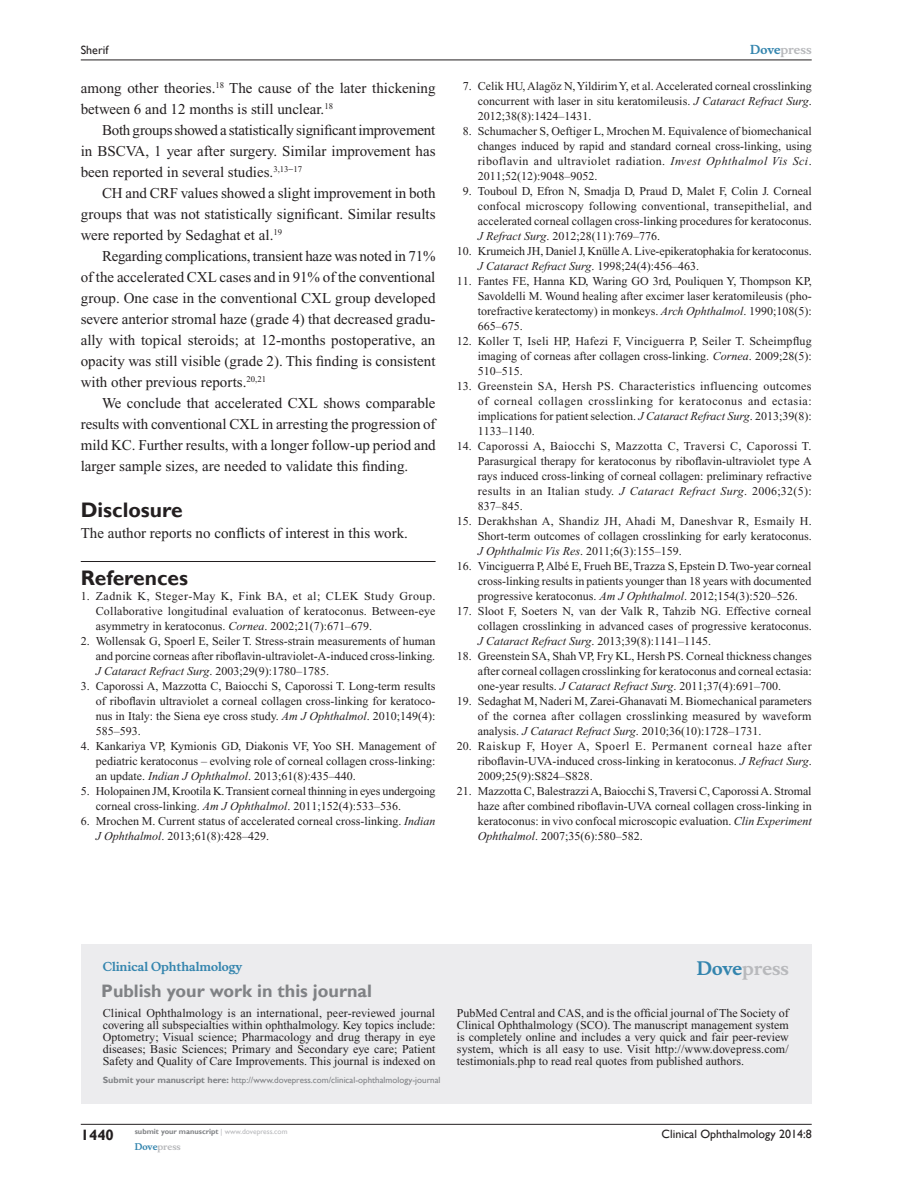
<style>
.page{position:relative;width:918px;height:1188px;background:#fff}
.page>*{position:absolute;margin:0;border:0;box-sizing:border-box;transform-origin:0 0}
.RefH{font:700 21px "Gill Sans";color:#231f20}
.PromBx-H1{font:700 18px "Gill Sans";color:#808285}
.PromBx-Brand{font:700 18px "Musee";color:#b8b9bc}
.Tx{font:15px/21px "Times New Roman";color:#231f20;text-align:justify}
.TxF{font:15px "Times New Roman";color:#231f20}
.t1{font:700 15px "Gill Sans";color:#231f20}
.RefNL2{font:12px/15px "Times New Roman";color:#231f20;text-align:justify}
.RefNL1{font:12px/15px "Times New Roman";color:#231f20;text-align:justify}
.PromBx-Tx{font:12px/12px "Times New Roman";color:#231f20;text-align:justify}
.t2{font:12px "Gill Sans";color:#231f20}
.PromBx-JrnlName{font:700 12px "Musee";color:#3485ae}
.t3{font:700 12px "Musee";color:#b8b9bc}
.PromBx-SubmitMssWebA{font:9px "Gill Sans";color:#808285}
.t4{font:700 9px "Musee";color:#b8b9bc}
.t5{font:700 7.5px "Gill Sans";color:#808285}
.s1{font-style:italic}
.s2{color:#3485ae}
.s3{font-weight:700}
.s4{font-weight:400;color:#b8b9bc}
</style>
<div class="page">
<div style="left:81px;top:944px;width:731px;height:159px;background:#ececee"></div>
<hr style="left:81px;top:1124px;width:731px;height:1px;background:#231f20">
<hr style="left:81px;top:60px;width:731px;height:1px;background:#231f20">
<hr style="left:81px;top:561px;width:355px;height:1px;background:#231f20">
<p class="t2" style="left:81px;top:43px;width:29px">Sherif</p>
<p class="Tx" style="left:81px;top:77px;width:356px">among other theories.<sup>18</sup> The cause of the later thickening between 6 and 12 months is still unclear.<sup>18</sup></p>
<p class="Tx" style="left:81px;top:119px;width:356px;text-indent:21px">Both groups showed a statistically significant improvement in BSCVA, 1 year after surgery. Similar improvement has been reported in several studies.<sup>3,13</sup>−<sup>17</sup></p>
<p class="Tx" style="left:81px;top:182px;width:356px;text-indent:21px">CH and CRF values showed a slight improvement in both groups that was not statistically significant. Similar results were reported by Sedaghat et al.<sup>19</sup></p>
<p class="Tx" style="left:81px;top:245px;width:356px;text-indent:21px">Regarding complications, transient haze was noted in 71% of the accelerated CXL cases and in 91% of the conventional group. One case in the conventional CXL group developed severe anterior stromal haze (grade 4) that decreased gradu&shy;ally with topical steroids; at 12-months postoperative, an opacity was still visible (grade 2). This finding is consistent with other previous reports.<sup>20,21</sup></p>
<p class="Tx" style="left:81px;top:392px;width:356px;text-indent:21px">We conclude that accelerated CXL shows comparable results with conventional CXL in arresting the progression of mild KC. Further results, with a longer follow-up period and larger sample sizes, are needed to validate this finding.</p>
<h1 class="RefH" style="left:81px;top:497px;width:103px">Disclosure</h1>
<p class="TxF" style="left:81px;top:525px;width:329px">The author reports no conflicts of interest in this work.</p>
<p class="RefH" style="left:81px;top:565px;width:109px">References</p>
<p class="RefNL1" style="left:96px;top:588px;width:341px;text-indent:-15px">1. Zadnik K, Steger-May K, Fink BA, et al; CLEK Study Group.<br>Collaborative longitudinal evaluation of keratoconus. Between-eye asymmetry in keratoconus. <span class="s1">Cornea</span>. 2002;21(7):671–679.</p>
<p class="RefNL1" style="left:96px;top:633px;width:341px;text-indent:-15px">2. Wollensak G, Spoerl E, Seiler T. Stress-strain measurements of human and porcine corneas after riboflavin-ultraviolet-A-induced cross-linking.<br><span class="s1">J Cataract Refract Surg</span>. 2003;29(9):1780–1785.</p>
<p class="RefNL1" style="left:96px;top:678px;width:341px;text-indent:-15px">3. Caporossi A, Mazzotta C, Baiocchi S, Caporossi T. Long-term results of riboflavin ultraviolet a corneal collagen cross-linking for keratoco&shy;nus in Italy: the Siena eye cross study. <span class="s1">Am J Ophthalmol</span>. 2010;149(4):<br>585–593.</p>
<p class="RefNL1" style="left:96px;top:738px;width:341px;text-indent:-15px">4. Kankariya VP, Kymionis GD, Diakonis VF, Yoo SH. Management of pediatric keratoconus – evolving role of corneal collagen cross-linking: an update. <span class="s1">Indian J Ophthalmol</span>. 2013;61(8):435–440.</p>
<p class="RefNL1" style="left:96px;top:783px;width:341px;text-indent:-15px">5. Holopainen JM, Krootila K. Transient corneal thinning in eyes undergoing corneal cross-linking. <span class="s1">Am J Ophthalmol</span>. 2011;152(4):533–536.</p>
<p class="RefNL1" style="left:96px;top:813px;width:341px;text-indent:-15px">6. Mrochen M. Current status of accelerated corneal cross-linking. <span class="s1">Indian<br>J Ophthalmol</span>. 2013;61(8):428–429.</p>
<p class="t3" style="left:750px;top:43px;width:63px"><span class="s2">Dove</span>press</p>
<p class="RefNL2" style="left:478px;top:79px;width:335px;text-indent:-15px">7. Celik HU, Alagöz N, Yildirim Y, et al. Accelerated corneal crosslinking concurrent with laser in situ keratomileusis. <span class="s1">J Cataract Refract Surg</span>.<br>2012;38(8):1424–1431.</p>
<p class="RefNL2" style="left:478px;top:124px;width:335px;text-indent:-15px">8. Schumacher S, Oeftiger L, Mrochen M. Equivalence of biomechanical changes induced by rapid and standard corneal cross-linking, using riboflavin and ultraviolet radiation. <span class="s1">Invest Ophthalmol Vis Sci</span>.<br>2011;52(12):9048–9052.</p>
<p class="RefNL2" style="left:478px;top:184px;width:335px;text-indent:-15px">9. Touboul D, Efron N, Smadja D, Praud D, Malet F, Colin J. Corneal confocal microscopy following conventional, transepithelial, and accelerated corneal collagen cross-linking procedures for keratoconus.<br><span class="s1">J Refract Surg</span>. 2012;28(11):769–776.</p>
<p class="RefNL2" style="left:478px;top:244px;width:335px;text-indent:-21px">10. Krumeich JH, Daniel J, Knülle A. Live-epikeratophakia for keratoconus.<br><span class="s1">J Cataract Refract Surg</span>. 1998;24(4):456–463.</p>
<p class="RefNL2" style="left:478px;top:274px;width:335px;text-indent:-21px">11. Fantes FE, Hanna KD, Waring GO 3rd, Pouliquen Y, Thompson KP, Savoldelli M. Wound healing after excimer laser keratomileusis (pho&shy;torefractive keratectomy) in monkeys. <span class="s1">Arch Ophthalmol</span>. 1990;108(5):<br>665–675.</p>
<p class="RefNL2" style="left:478px;top:334px;width:335px;text-indent:-21px">12. Koller T, Iseli HP, Hafezi F, Vinciguerra P, Seiler T. Scheimpflug imaging of corneas after collagen cross-linking. <span class="s1">Cornea</span>. 2009;28(5):<br>510–515.</p>
<p class="RefNL2" style="left:478px;top:379px;width:335px;text-indent:-21px">13. Greenstein SA, Hersh PS. Characteristics influencing outcomes of corneal collagen crosslinking for keratoconus and ectasia: implications for patient selection. <span class="s1">J Cataract Refract Surg</span>. 2013;39(8):<br>1133–1140.</p>
<p class="RefNL2" style="left:478px;top:439px;width:335px;text-indent:-21px">14. Caporossi A, Baiocchi S, Mazzotta C, Traversi C, Caporossi T.<br>Parasurgical therapy for keratoconus by riboflavin-ultraviolet type A rays induced cross-linking of corneal collagen: preliminary refractive results in an Italian study. <span class="s1">J Cataract Refract Surg</span>. 2006;32(5):<br>837–845.</p>
<p class="RefNL2" style="left:478px;top:514px;width:335px;text-indent:-21px">15. Derakhshan A, Shandiz JH, Ahadi M, Daneshvar R, Esmaily H.<br>Short-term outcomes of collagen crosslinking for early keratoconus.<br><span class="s1">J Ophthalmic Vis Res</span>. 2011;6(3):155–159.</p>
<p class="RefNL2" style="left:478px;top:559px;width:335px;text-indent:-21px">16. Vinciguerra P, Albé E, Frueh BE, Trazza S, Epstein D. Two-year corneal cross-linking results in patients younger than 18 years with documented progressive keratoconus. <span class="s1">Am J Ophthalmol</span>. 2012;154(3):520–526.</p>
<p class="RefNL2" style="left:478px;top:604px;width:335px;text-indent:-21px">17. Sloot F, Soeters N, van der Valk R, Tahzib NG. Effective corneal collagen crosslinking in advanced cases of progressive keratoconus.<br><span class="s1">J Cataract Refract Surg</span>. 2013;39(8):1141–1145.</p>
<p class="RefNL2" style="left:478px;top:649px;width:335px;text-indent:-21px">18. Greenstein SA, Shah VP, Fry KL, Hersh PS. Corneal thickness changes after corneal collagen crosslinking for keratoconus and corneal ectasia: one-year results. <span class="s1">J Cataract Refract Surg</span>. 2011;37(4):691–700.</p>
<p class="RefNL2" style="left:478px;top:694px;width:335px;text-indent:-21px">19. Sedaghat M, Naderi M, Zarei-Ghanavati M. Biomechanical parameters of the cornea after collagen crosslinking measured by waveform analysis. <span class="s1">J Cataract Refract Surg</span>. 2010;36(10):1728–1731.</p>
<p class="RefNL2" style="left:478px;top:739px;width:335px;text-indent:-21px">20. Raiskup F, Hoyer A, Spoerl E. Permanent corneal haze after riboflavin-UVA-induced cross-linking in keratoconus. <span class="s1">J Refract Surg</span>.<br>2009;25(9):S824–S828.</p>
<p class="RefNL2" style="left:478px;top:784px;width:335px;text-indent:-21px">21. Mazzotta C, Balestrazzi A, Baiocchi S, Traversi C, Caporossi A. Stromal haze after combined riboflavin-UVA corneal collagen cross-linking in keratoconus: in vivo confocal microscopic evaluation. <span class="s1">Clin Experiment Ophthalmol</span>. 2007;35(6):580–582.</p>
<p class="PromBx-JrnlName" style="left:103px;top:959px;width:141px">Clinical Ophthalmology</p>
<p class="PromBx-H1" style="left:101px;top:980px;width:272px">Publish your work in this journal</p>
<p class="PromBx-Brand" style="left:697px;top:958px;width:94px"><span class="s2">Dove</span>press</p>
<p class="PromBx-Tx" style="left:103px;top:1007px;width:334px">Clinical Ophthalmology is an international, peer-reviewed journal covering all subspecialties within ophthalmology. Key topics include:<br>Optometry; Visual science; Pharmacology and drug therapy in eye diseases; Basic Sciences; Primary and Secondary eye care; Patient Safety and Quality of Care Improvements. This journal is indexed on</p>
<p class="PromBx-Tx" style="left:457px;top:1007px;width:333px">PubMed Central and CAS, and is the official journal of The Society of Clinical Ophthalmology (SCO). The manuscript management system is completely online and includes a very quick and fair peer-review system, which is all easy to use. Visit http://www.dovepress.com/ testimonials.php to read real quotes from published authors.</p>
<p class="PromBx-SubmitMssWebA" style="left:103px;top:1075px;width:339px"><span class="s3">Submit your manuscript here:</span> http://www.dovepress.com/clinical-ophthalmology-journal</p>
<p class="t1" style="left:81px;top:1126px;width:35px">1440</p>
<p class="t5" style="left:135px;top:1127px;width:154px">submit your manuscript <span class="s4">| www.dovepress.com</span></p>
<p class="t4" style="left:135px;top:1141px;width:48px"><span class="s2">Dove</span>press</p>
<p class="t2" style="left:662px;top:1127px;width:152px">Clinical Ophthalmology 2014:8</p>
</div>
